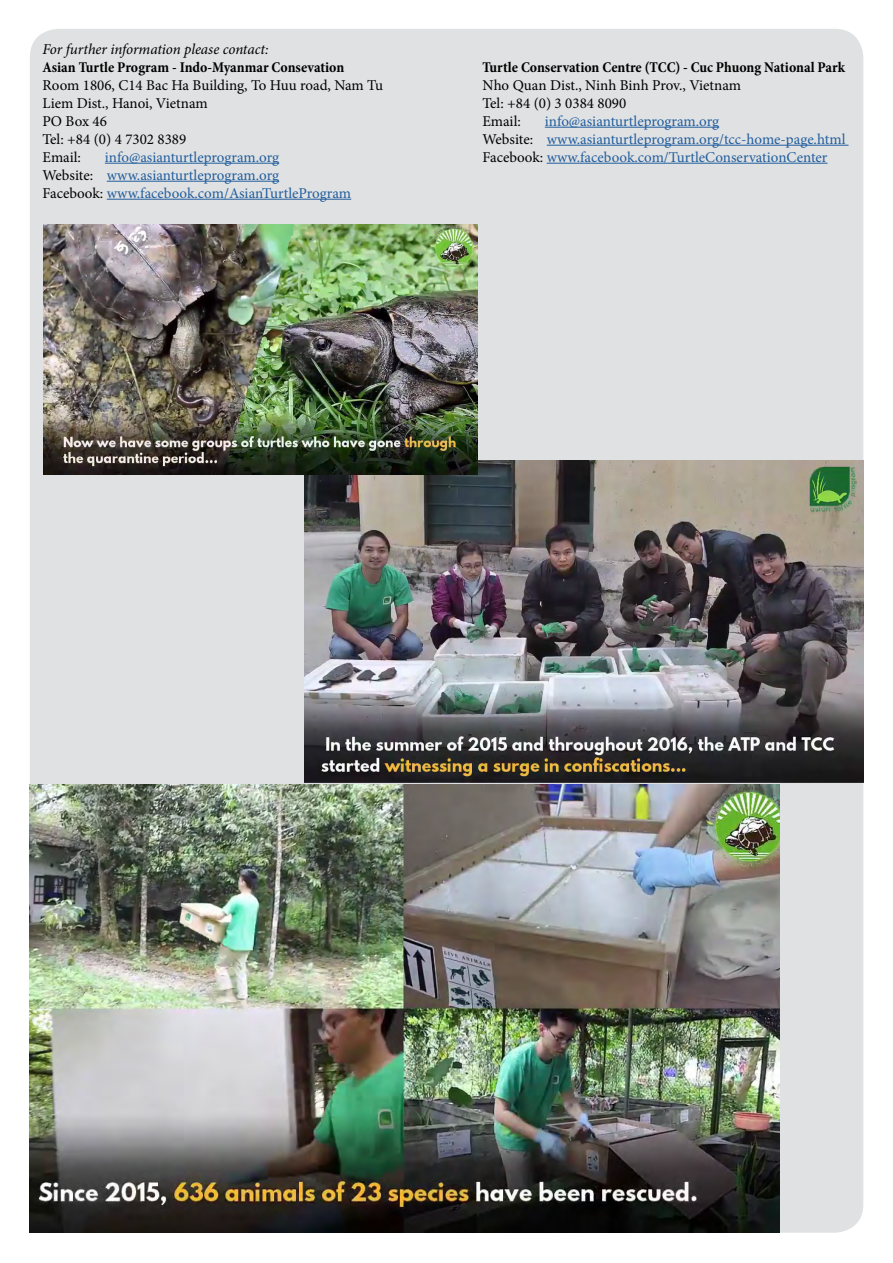
<style>
.page{position:relative;width:893px;height:1263px;background:#fff}
.page>*{position:absolute;margin:0;border:0;box-sizing:border-box;transform-origin:0 0}
.t1{font:15px/18px "Minion Pro";color:#215e9e}
.t2{font:15px/18px "Minion Pro";color:#000}
.t3{font:700 condensed 15px "Minion Pro";letter-spacing:-.005em;color:#000}
.t4{font:italic 15px "Minion Pro";letter-spacing:-.01em;color:#000}
.s1{color:#000}
</style>
<div class="page">
<div style="left:30px;top:29px;width:833px;height:1204px;background:#e0e1e2;border-radius:28px"></div>
<hr style="left:105px;top:163px;width:174px;height:1px;background:#215e9e">
<hr style="left:107px;top:181px;width:172px;height:1px;background:#215e9e">
<hr style="left:107px;top:199px;width:244px;height:1px;background:#215e9e">
<img style="left:30px;top:784px;width:750px;height:449px">
<img style="left:305px;top:461px;width:558px;height:322px">
<img style="left:43px;top:224px;width:435px;height:250px">
<hr style="left:545px;top:127px;width:174px;height:1px;background:#215e9e">
<hr style="left:547px;top:145px;width:301px;height:1px;background:#215e9e">
<hr style="left:547px;top:163px;width:280px;height:1px;background:#215e9e">
<p class="t4" style="left:43px;top:39px;width:228px">For further information please contact:</p>
<p class="t3" style="left:43px;top:57px;width:303px">Asian Turtle Program - Indo-Myanmar Consevation</p>
<p class="t2" style="left:43px;top:76px;width:342px">Room 1806, C14 Bac Ha Building, To Huu road, Nam Tu<br>Liem Dist., Hanoi, Vietnam<br>PO Box 46<br>Tel: +84 (0) 4 7302 8389<br>Email:</p>
<p class="t1" style="left:43px;top:148px;width:310px;text-indent:62px">info@asianturtleprogram.org<br><span class="s1">Website:</span> www.asianturtleprogram.org<br><span class="s1">Facebook:</span> www.facebook.com/AsianTurtleProgram</p>
<p class="t3" style="left:482px;top:57px;width:364px">Turtle Conservation Centre (TCC) - Cuc Phuong National Park</p>
<p class="t2" style="left:482px;top:76px;width:260px">Nho Quan Dist., Ninh Binh Prov., Vietnam<br>Tel: +84 (0) 3 0384 8090<br>Email:</p>
<p class="t1" style="left:482px;top:112px;width:365px;text-indent:62px">info@asianturtleprogram.org<br><span class="s1">Website:</span> www.asianturtleprogram.org/tcc-home-page.html<br><span class="s1">Facebook:</span> www.facebook.com/TurtleConservationCenter</p>
</div>
